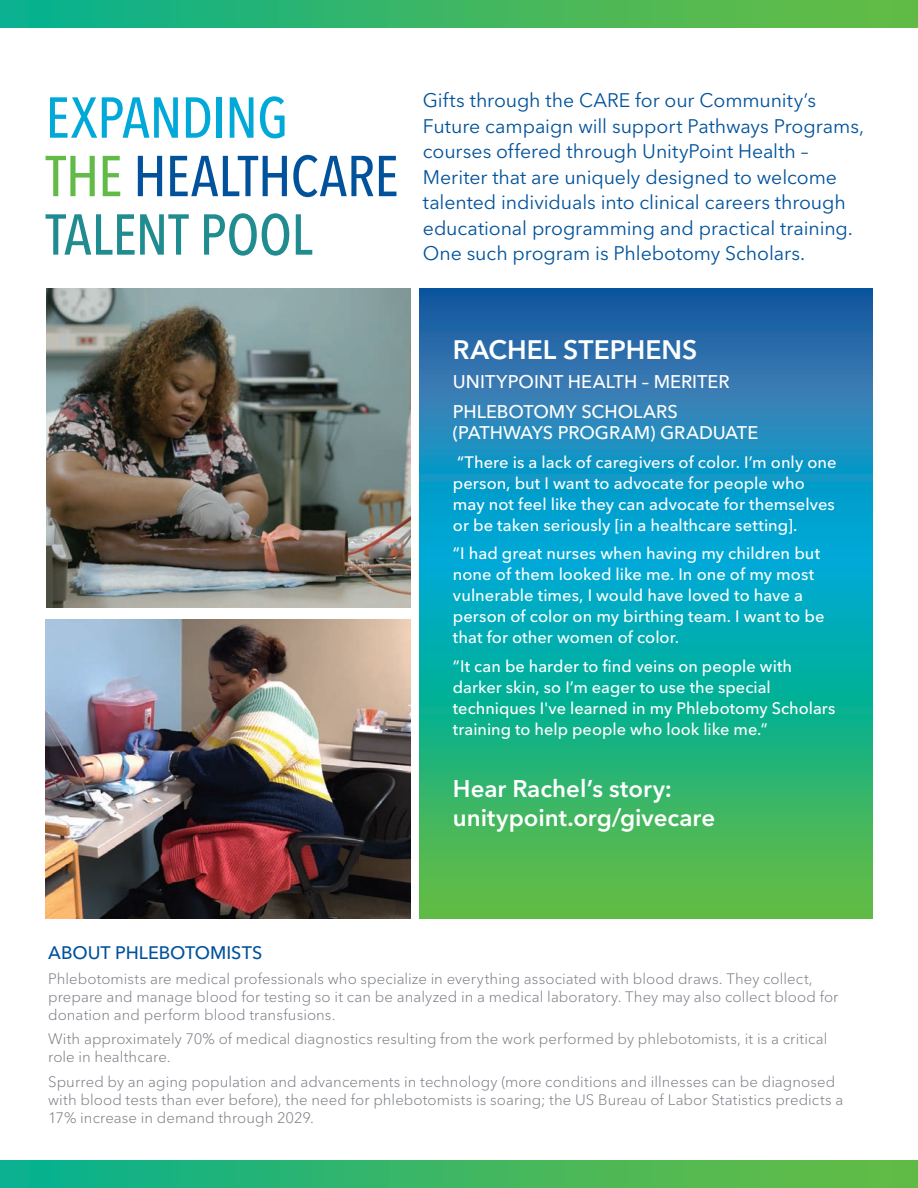
<style>
.page{position:relative;width:918px;height:1188px;background:#fff}
.page>*{position:absolute;margin:0;border:0;box-sizing:border-box;transform-origin:0 0}
.t1{font:500 condensed 57px/58.5px "Avenir Next LT Pro";letter-spacing:-.01em;color:#01529b}
.t2{font:600 26.55px "Avenir Next LT Pro";color:#fff}
.t3{font:600 24px/28.8px "Avenir Next LT Pro";color:#fff}
.t4{font:19.5px/25.5px "Avenir Next LT Pro";letter-spacing:-.005em;color:#01529b}
.t5{font:500 18.3px/29.4px "Avenir Next LT Pro";color:#fff}
.t6{font:500 18px "Avenir Next LT Pro";color:#01529b}
.t7{font:500 16.5px/21px "Avenir Next LT Pro";color:#fff}
.t8{font:300 15px/18px "Avenir Next LT Pro";letter-spacing:.005em;color:#797d84}
.s1{color:#00a9d8}
.s2{color:#62bb47}
.s3{color:#218c90}
</style>
<div class="page">
<div style="left:0;top:0;width:918px;height:28px;background:linear-gradient(to right,#09b18d,#6bbc3e)"></div>
<svg style="left:420px;top:288px;width:452px;height:631px;background:#1e9f9c"></svg>
<img style="left:46px;top:619px;width:365px;height:300px">
<img style="left:46px;top:288px;width:365px;height:320px">
<div style="left:0;top:1160px;width:918px;height:28px;background:linear-gradient(to right,#09b18d,#6bbc3e)"></div>
<h1 class="t1" style="left:46px;top:88px;width:355px"><span class="s1">EXPANDING<br></span><span class="s2">THE</span> HEALTHCARE<br><span class="s3">TALENT POOL</span></h1>
<p class="t4" style="left:423px;top:88px;width:443px">Gifts through the CARE for our Community’s Future campaign will support Pathways Programs, courses offered through UnityPoint Health – Meriter that are uniquely designed to welcome talented individuals into clinical careers through educational programming and practical training.<br>One such program is Phlebotomy Scholars.</p>
<h2 class="t2" style="left:453px;top:333px;width:246px">RACHEL STEPHENS</h2>
<p class="t5" style="left:453px;top:367px;width:278px">UNITYPOINT HEALTH – MERITER<br>PHLEBOTOMY SCHOLARS</p>
<p class="t5" style="left:453px;top:418px;width:307px">(PATHWAYS PROGRAM) GRADUATE</p>
<p class="t7" style="left:453px;top:452px;width:385px">“There is a lack of caregivers of color. I’m only one person, but I want to advocate for people who may not feel like they can advocate for themselves or be taken seriously [in a healthcare setting].</p>
<p class="t7" style="left:453px;top:543px;width:373px">“I had great nurses when having my children but none of them looked like me. In one of my most vulnerable times, I would have loved to have a person of color on my birthing team. I want to be that for other women of color.</p>
<p class="t7" style="left:453px;top:655px;width:384px">“It can be harder to find veins on people with darker skin, so I’m eager to use the special techniques I've learned in my Phlebotomy Scholars training to help people who look like me.”</p>
<h3 class="t3" style="left:453px;top:774px;width:264px">Hear Rachel’s story: unitypoint.org/givecare</h3>
<p class="t6" style="left:48px;top:942px;width:216px">ABOUT PHLEBOTOMISTS</p>
<p class="t8" style="left:48px;top:969px;width:792px">Phlebotomists are medical professionals who specialize in everything associated with blood draws. They collect, prepare and manage blood for testing so it can be analyzed in a medical laboratory. They may also collect blood for donation and perform blood transfusions.</p>
<p class="t8" style="left:48px;top:1030px;width:781px">With approximately 70% of medical diagnostics resulting from the work performed by phlebotomists, it is a critical role in healthcare.</p>
<p class="t8" style="left:48px;top:1073px;width:797px">Spurred by an aging population and advancements in technology (more conditions and illnesses can be diagnosed with blood tests than ever before), the need for phlebotomists is soaring; the US Bureau of Labor Statistics predicts a<br>17% increase in demand through 2029.</p>
</div>
